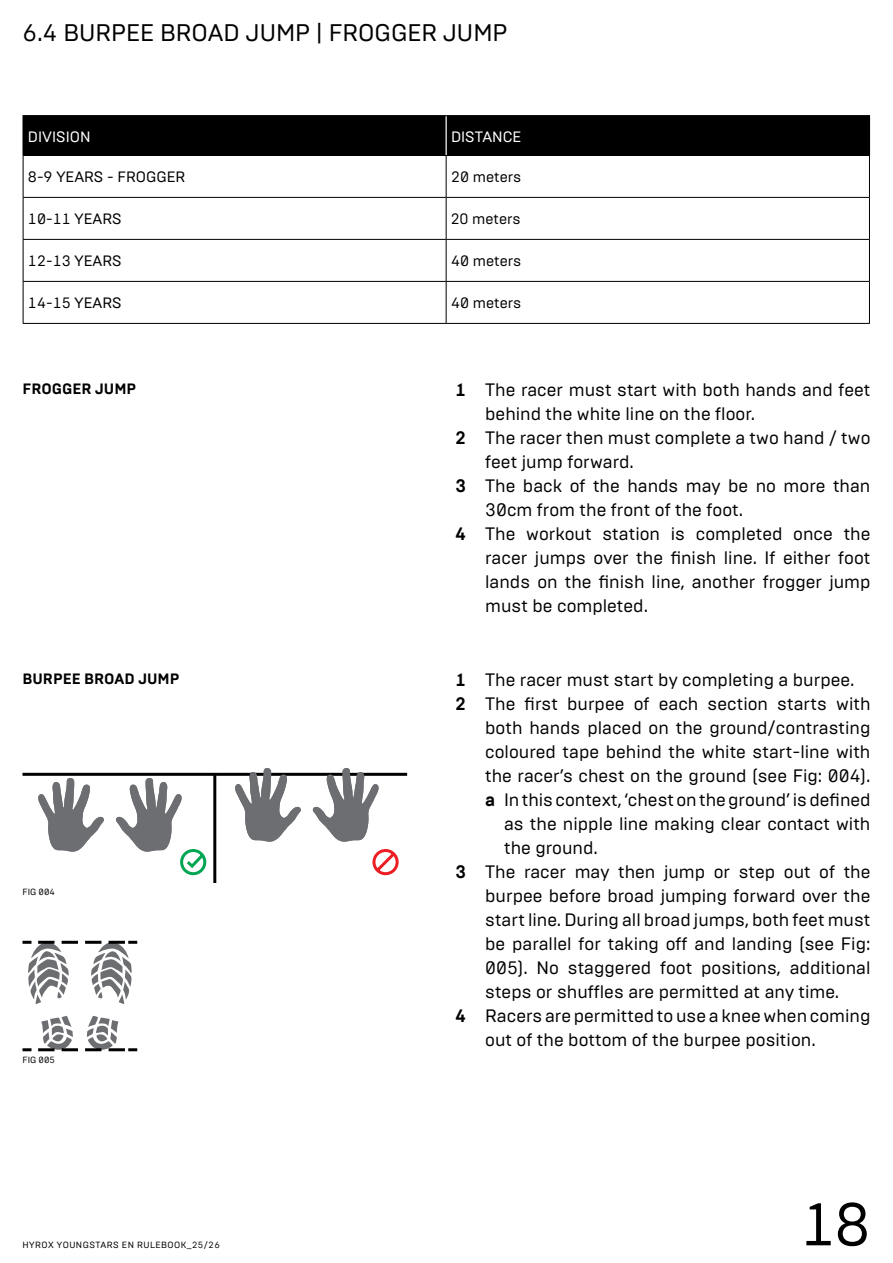
<style>
.page{position:relative;width:893px;height:1263px;background:#fff}
.page>*{position:absolute;margin:0;border:0;box-sizing:border-box;transform-origin:0 0}
.t1{font:60px "Brutal Type";color:#000}
.t2{font:24px "Brutal Type";color:#000}
.t3{font:18px "Brutal Type";color:#000}
.t4{font:15px "Brutal Type";color:#000}
.t5{font:700 15px "Brutal Type";color:#000}
.t6{font:15px "Brutal Type";color:#fff}
.t7{font:9px "Brutal Type";letter-spacing:.05em;color:#000}
.s1{font-weight:700}
</style>
<div class="page">
<div style="left:23px;top:116px;width:423px;height:39px;background:#000"></div>
<div style="left:446px;top:116px;width:423px;height:39px;background:#000"></div>
<hr style="left:23px;top:156px;width:1px;height:41px;background:#000">
<hr style="left:446px;top:156px;width:1px;height:41px;background:#000">
<hr style="left:869px;top:156px;width:1px;height:41px;background:#000">
<hr style="left:23px;top:197px;width:423px;height:1px;background:#000">
<hr style="left:23px;top:198px;width:1px;height:41px;background:#000">
<hr style="left:446px;top:197px;width:424px;height:1px;background:#000">
<hr style="left:446px;top:198px;width:1px;height:41px;background:#000">
<hr style="left:869px;top:198px;width:1px;height:41px;background:#000">
<hr style="left:23px;top:239px;width:423px;height:1px;background:#000">
<hr style="left:23px;top:240px;width:1px;height:41px;background:#000">
<hr style="left:446px;top:239px;width:424px;height:1px;background:#000">
<hr style="left:446px;top:240px;width:1px;height:41px;background:#000">
<hr style="left:869px;top:240px;width:1px;height:41px;background:#000">
<hr style="left:23px;top:281px;width:423px;height:1px;background:#000">
<hr style="left:23px;top:282px;width:1px;height:41px;background:#000">
<hr style="left:446px;top:281px;width:424px;height:1px;background:#000">
<hr style="left:446px;top:282px;width:1px;height:41px;background:#000">
<hr style="left:869px;top:282px;width:1px;height:41px;background:#000">
<hr style="left:23px;top:323px;width:423px;height:1px;background:#000">
<hr style="left:446px;top:323px;width:424px;height:1px;background:#000">
<hr style="left:22px;top:115px;width:424px;height:1px;background:#000">
<hr style="left:22px;top:116px;width:2px;height:39px;background:#000">
<hr style="left:446px;top:115px;width:424px;height:1px;background:#000">
<hr style="left:869px;top:116px;width:1px;height:39px;background:#000">
<hr style="left:23px;top:155px;width:423px;height:1px;background:#000">
<hr style="left:446px;top:155px;width:424px;height:1px;background:#000">
<hr style="left:445px;top:116px;width:2px;height:39px;background:#fff">
<hr style="left:22px;top:773px;width:385px;height:3px;background:#000">
<svg style="left:38px;top:778px;width:66px;height:74px"></svg>
<svg style="left:116px;top:778px;width:91px;height:98px"></svg>
<svg style="left:235px;top:768px;width:66px;height:74px"></svg>
<svg style="left:312px;top:768px;width:88px;height:108px"></svg>
<hr style="left:213px;top:774px;width:3px;height:109px;background:#000">
<svg style="left:22px;top:940px;width:115px;height:64px"></svg>
<svg style="left:23px;top:1048px;width:9px;height:3px"></svg>
<svg style="left:38px;top:1015px;width:99px;height:37px"></svg>
<h2 class="t2" style="left:22px;top:19px;width:487px">6.4 BURPEE BROAD JUMP | FROGGER JUMP</h2>
<p class="t6" style="left:28px;top:127px;width:64px">DIVISION</p>
<p class="t6" style="left:451px;top:127px;width:72px">DISTANCE</p>
<p class="t4" style="left:28px;top:168px;width:159px">8-9 YEARS - FROGGER</p>
<p class="t4" style="left:451px;top:168px;width:72px">20 meters</p>
<p class="t4" style="left:28px;top:210px;width:95px">10-11 YEARS</p>
<p class="t4" style="left:451px;top:210px;width:71px">20 meters</p>
<p class="t4" style="left:28px;top:252px;width:95px">12-13 YEARS</p>
<p class="t4" style="left:451px;top:252px;width:72px">40 meters</p>
<p class="t4" style="left:28px;top:294px;width:95px">14-15 YEARS</p>
<p class="t4" style="left:451px;top:294px;width:72px">40 meters</p>
<p class="t5" style="left:23px;top:380px;width:115px">FROGGER JUMP</p>
<p class="t5" style="left:23px;top:670px;width:158px">BURPEE BROAD JUMP</p>
<p class="t7" style="left:22px;top:886px;width:34px">FIG 004</p>
<p class="t7" style="left:22px;top:1054px;width:34px">FIG 005</p>
<p class="t7" style="left:22px;top:1239px;width:199px">HYROX YOUNGSTARS EN RULEBOOK_25/26</p>
<p class="t3" style="left:455px;top:379px;width:417px"><span class="s1">1</span> The racer must start with both hands and feet</p>
<p class="t3" style="left:485px;top:403px;width:271px">behind the white line on the floor.</p>
<p class="t3" style="left:455px;top:427px;width:417px"><span class="s1">2</span> The racer then must complete a two hand / two</p>
<p class="t3" style="left:485px;top:451px;width:150px">feet jump forward.</p>
<p class="t3" style="left:455px;top:475px;width:417px"><span class="s1">3</span> The back of the hands may be no more than</p>
<p class="t3" style="left:485px;top:499px;width:259px">30cm from the front of the foot.</p>
<p class="t3" style="left:455px;top:523px;width:417px"><span class="s1">4</span> The workout station is completed once the</p>
<p class="t3" style="left:485px;top:547px;width:387px">racer jumps over the finish line. If either foot</p>
<p class="t3" style="left:485px;top:571px;width:387px">lands on the finish line, another frogger jump</p>
<p class="t3" style="left:485px;top:595px;width:164px">must be completed.</p>
<p class="t3" style="left:455px;top:669px;width:401px"><span class="s1">1</span> The racer must start by completing a burpee.</p>
<p class="t3" style="left:455px;top:693px;width:417px"><span class="s1">2</span> The first burpee of each section starts with</p>
<p class="t3" style="left:485px;top:717px;width:387px">both hands placed on the ground/contrasting</p>
<p class="t3" style="left:485px;top:741px;width:387px">coloured tape behind the white start-line with</p>
<p class="t3" style="left:485px;top:765px;width:387px">the racer’s chest on the ground (see Fig: 004).</p>
<p class="t3" style="left:485px;top:789px;width:387px"><span class="s1">a</span> In this context, ‘chest on the ground’ is defined</p>
<p class="t3" style="left:504px;top:813px;width:368px">as the nipple line making clear contact with</p>
<p class="t3" style="left:504px;top:837px;width:95px">the ground.</p>
<p class="t3" style="left:455px;top:861px;width:417px"><span class="s1">3</span> The racer may then jump or step out of the</p>
<p class="t3" style="left:485px;top:885px;width:387px">burpee before broad jumping forward over the</p>
<p class="t3" style="left:485px;top:909px;width:387px">start line. During all broad jumps, both feet must</p>
<p class="t3" style="left:485px;top:933px;width:387px">be parallel for taking off and landing (see Fig:</p>
<p class="t3" style="left:485px;top:957px;width:387px">005). No staggered foot positions, additional</p>
<p class="t3" style="left:485px;top:981px;width:356px">steps or shuffles are permitted at any time.</p>
<p class="t3" style="left:455px;top:1005px;width:417px"><span class="s1">4</span> Racers are permitted to use a knee when coming</p>
<p class="t3" style="left:485px;top:1029px;width:332px">out of the bottom of the burpee position.</p>
<h1 class="t1" style="left:800px;top:1188px;width:72px">18</h1>
</div>
